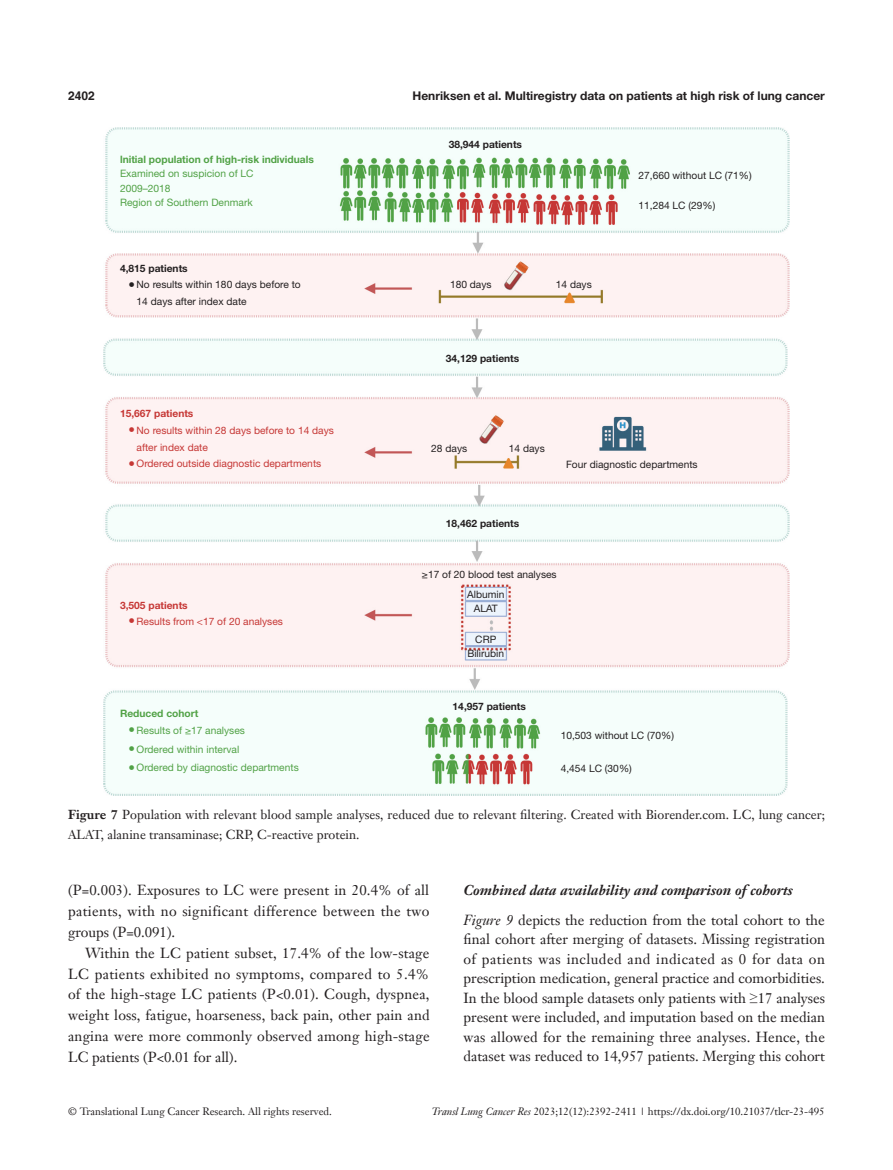
<style>
.page{position:relative;width:893px;height:1170px;background:#fff}
.page>*{position:absolute;margin:0;border:0;box-sizing:border-box;transform-origin:0 0}
.t1{font:14.25px/20.7px "Janson Text LT";letter-spacing:.015em;color:#231f20;text-align:justify}
.t2{font:italic 700 14.25px/29.2px "Janson Text LT";color:#231f20}
.t3{font:12.75px/19.5px "Janson Text LT";color:#231f20}
.t4{font:700 12px "Helvetica Neue LT Pro";color:#231f20}
.t5{font:700 12px "Helvetica";color:#231f20}
.t6{font:10.5px "Janson Text LT";color:#231f20}
.t7{font:10.2px/17.1px "Helvetica Neue LT Pro";color:#231f20}
.t8{font:10.2px/14.5px "Helvetica Neue LT Pro";color:#51a246}
.t9{font:10.2px/17.1px "Helvetica Neue LT Pro";color:#c63735}
.t10{font:700 10.2px "Helvetica Neue LT Pro";color:#231f20}
.t11{font:700 10.2px "Helvetica Neue LT Pro";color:#51a246}
.t12{font:700 10.2px "Helvetica Neue LT Pro";color:#c63735}
.s1{font-family:"Janson Text LT";font-size:13.8px}
.s2{font-weight:700}
.s3{font-weight:400}
.s4{font-weight:400;font-style:normal}
.s5{font-family:"Times New Roman"}
.s6{font-style:italic}
</style>
<div class="page">
<img style="left:104px;top:128px;width:685px;height:667px">
<p class="t5" style="left:68px;top:88px;width:28px">2402</p>
<p class="t4" style="left:412px;top:88px;width:414px">Henriksen et al. Multiregistry data on patients at high risk of lung cancer</p>
<p class="t11" style="left:120px;top:152px;width:195px">lnitial population of high-risk individuals</p>
<p class="t8" style="left:120px;top:166px;width:135px">Examined on suspicion of LC<br>2009–2018<br>Region of Southern Denmark</p>
<p class="t10" style="left:120px;top:262px;width:69px">4,815 patients</p>
<p class="t7" style="left:137px;top:276px;width:166px;text-indent:-8px"><span class="s1">•</span>No results within 180 days before to<br>14 days after index date</p>
<p class="t12" style="left:120px;top:407px;width:75px">15,667 patients</p>
<p class="t9" style="left:137px;top:421px;width:199px;text-indent:-8px"><span class="s1">•</span>No results within 28 days before to 14 days after index date</p>
<p class="t9" style="left:128px;top:455px;width:194px"><span class="s1">•</span>Ordered outside diagnostic departments</p>
<p class="t12" style="left:120px;top:598px;width:69px">3,505 patients</p>
<p class="t9" style="left:128px;top:612px;width:156px"><span class="s1">•</span>Results from &lt;17 of 20 analyses</p>
<p class="t11" style="left:120px;top:707px;width:80px">Reduced cohort</p>
<p class="t8" style="left:128px;top:722px;width:118px"><span class="s1">•</span>Results of ≥17 analyses</p>
<p class="t8" style="left:128px;top:741px;width:113px"><span class="s1">•</span>Ordered within interval</p>
<p class="t8" style="left:128px;top:760px;width:172px"><span class="s1">•</span>Ordered by diagnostic departments</p>
<p class="t10" style="left:449px;top:138px;width:75px">38,944 patients</p>
<p class="t7" style="left:450px;top:275px;width:43px">180 days</p>
<p class="t10" style="left:446px;top:351px;width:75px">34,129 patients</p>
<p class="t7" style="left:556px;top:275px;width:37px">14 days</p>
<p class="t7" style="left:638px;top:166px;width:115px">27,660 without LC (71%)</p>
<p class="t7" style="left:638px;top:196px;width:78px">11,284 LC (29%)</p>
<p class="t7" style="left:431px;top:439px;width:37px">28 days</p>
<p class="t7" style="left:509px;top:439px;width:37px">14 days</p>
<p class="t10" style="left:446px;top:516px;width:75px">18,462 patients</p>
<p class="t7" style="left:566px;top:455px;width:133px">Four diagnostic departments</p>
<p class="t7" style="left:422px;top:566px;width:136px">≥17 of 20 blood test analyses</p>
<p class="t7" style="left:467px;top:585px;width:39px">Albumin</p>
<p class="t7" style="left:475px;top:630px;width:22px">CRP</p>
<p class="t7" style="left:474px;top:599px;width:25px">ALAT</p>
<p class="t7" style="left:467px;top:645px;width:38px">Bilirubin</p>
<p class="t10" style="left:453px;top:699px;width:75px">14,957 patients</p>
<p class="t7" style="left:561px;top:726px;width:115px">10,503 without LC (70%)</p>
<p class="t7" style="left:561px;top:759px;width:73px">4,454 LC (30%)</p>
<p class="t3" style="left:68px;top:805px;width:758px"><span class="s2">Figure 7</span> Population with relevant blood sample analyses, reduced due to relevant filtering. Created with Biorender.com. LC, lung cancer;<br>ALAT, alanine transaminase; CRP, C-reactive protein.</p>
<p class="t1" style="left:68px;top:880px;width:363px">(P=0.003). Exposures to LC were present in 20.4% of all patients, with no significant difference between the two groups (P=0.091).</p>
<p class="t1" style="left:68px;top:942px;width:363px;text-indent:17px">Within the LC patient subset, 17.4% of the low-stage LC patients exhibited no symptoms, compared to 5.4% of the high-stage LC patients (P&lt;0.01). Cough, dyspnea, weight loss, fatigue, hoarseness, back pain, other pain and angina were more commonly observed among high-stage LC patients (P&lt;0.01 for all).</p>
<p class="t2" style="left:463px;top:875px;width:363px">Combined data availability and comparison of cohorts<br><span class="s3">Figure 9</span> <span class="s4">depicts the reduction from the total cohort to the</span></p>
<p class="t1" style="left:463px;top:929px;width:363px;line-height:19.5px">final cohort after merging of datasets. Missing registration of patients was included and indicated as 0 for data on prescription medication, general practice and comorbidities.<br>In the blood sample datasets only patients with <span class="s5">≥</span>17 analyses present were included, and imputation based on the median was allowed for the remaining three analyses. Hence, the dataset was reduced to 14,957 patients. Merging this cohort</p>
<p class="t6" style="left:68px;top:1104px;width:265px">© Translational Lung Cancer Research. All rights reserved.</p>
<p class="t6" style="left:432px;top:1104px;width:394px"><span class="s6">Transl Lung Cancer Res</span> 2023;12(12):2392-2411 | https://dx.doi.org/10.21037/tlcr-23-495</p>
</div>
